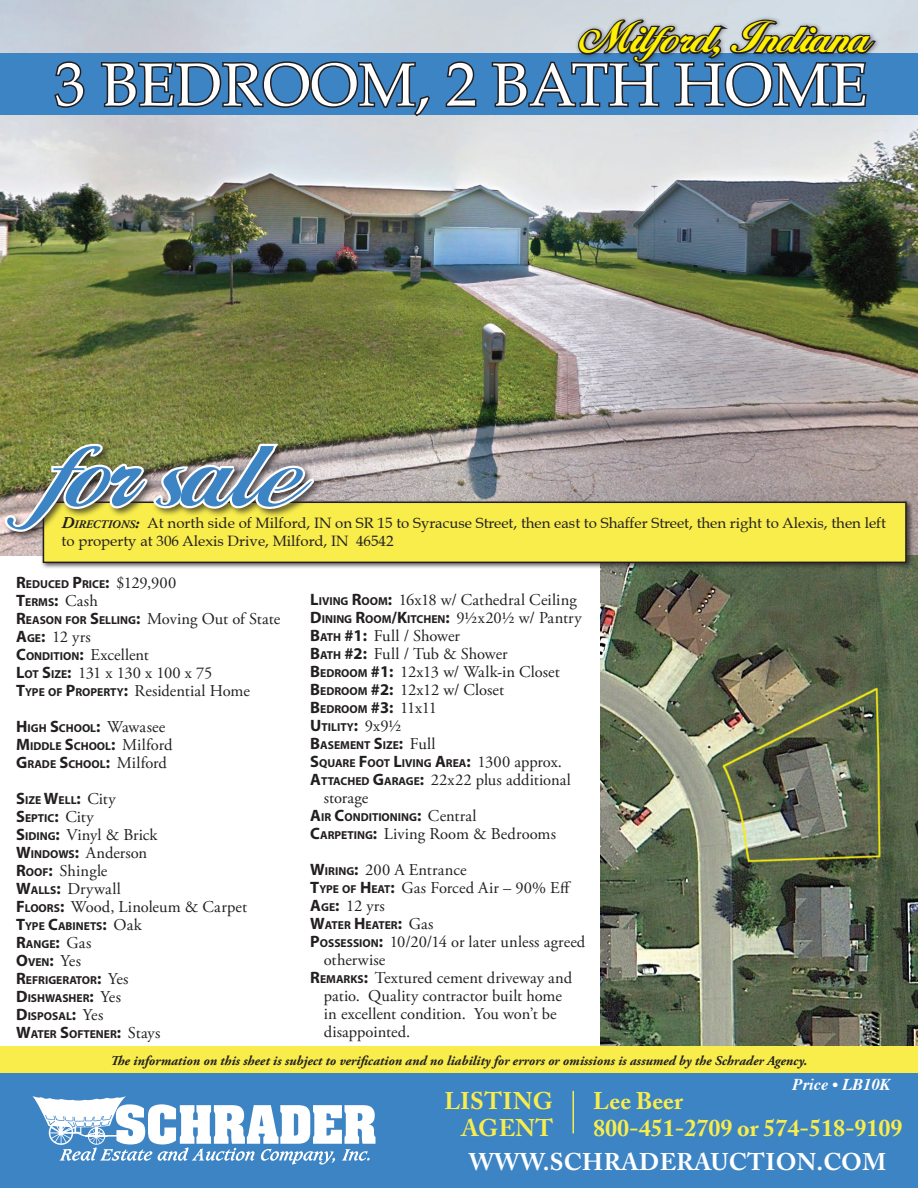
<style>
.page{position:relative;width:918px;height:1188px;background:#fff}
.page>*{position:absolute;margin:0;border:0;box-sizing:border-box;transform-origin:0 0}
.t1{font:108px "Alison";color:#3d84c5}
.t2{font:60.75px "Book Antiqua";color:#fff}
.t3{font:45px "Alison";color:#fff101}
.t4{font:700 24px/27px "Adobe Caslon Pro";color:#f8ed4b;text-align:right}
.t5{font:700 24px "Adobe Caslon Pro";letter-spacing:.015em;color:#fff}
.t6{font:16.5px/18px "Adobe Garamond Pro";letter-spacing:.005em;color:#231f20}
.t7{font:italic 700 16.5px "Times";color:#fff}
.t8{font:15px/18px "Book Antiqua";color:#231f20}
.t9{font:italic 700 13.5px "Adobe Garamond Pro";color:#231f20}
.t10{font:700 11.55px/18px "Myriad Pro";color:#231f20}
.s1{font-family:"Adobe Garamond Pro";font-weight:700;font-style:italic;font-size:16.5px}
.s2{font-family:"Adobe Garamond Pro";font-weight:700;font-style:italic;font-size:11.55px}
.s3{font-size:16.5px}
.s4{font-family:"Adobe Garamond Pro";font-weight:400;font-size:16.5px}
.s5{font-family:"Myriad Pro";font-weight:700}
.s6{font-family:"Myriad Pro";font-weight:700;font-size:11.55px}
</style>
<div class="page">
<img style="left:0;top:0;width:918px;height:555px">
<img style="left:601px;top:555px;width:317px;height:491px">
<div style="left:0;top:53px;width:918px;height:61px;background:#3d84c5"></div>
<svg style="left:54px;top:61px;width:31px;height:47px"></svg>
<svg style="left:99px;top:61px;width:333px;height:57px"></svg>
<svg style="left:445px;top:61px;width:32px;height:47px"></svg>
<div style="left:0;top:1046px;width:918px;height:54px;background:#f8ed4b"></div>
<div style="left:0;top:1073px;width:918px;height:114px;background:#3d84c5"></div>
<svg style="left:32px;top:1096px;width:344px;height:69px"></svg>
<hr style="left:572px;top:1091px;width:2px;height:42px;background:#f8ed4b">
<div style="left:40px;top:499px;width:873px;height:71px;background:#231f20;opacity:.75"></div>
<div style="left:43px;top:502px;width:863px;height:60px;background:#f8ed4b"></div>
<div style="left:43px;top:502px;width:864px;height:61px;border:2px solid #231f20"></div>
<div style="left:574px;top:16px;width:307px;height:53px;background:#231f20;opacity:.5"></div>
<svg style="left:490px;top:17px;width:388px;height:91px"></svg>
<div style="left:2px;top:441px;width:320px;height:100px;background:#231f20;opacity:.75"></div>
<svg style="left:5px;top:440px;width:308px;height:95px"></svg>
<h3 class="t3" style="left:579px;top:19px;width:290px">Milford, Indiana</h3>
<h2 class="t2" style="left:55px;top:47px;width:813px">3 Bedroom, 2 Bath Home</h2>
<h1 class="t1" style="left:43px;top:425px;width:255px">for sale</h1>
<p class="t8" style="left:62px;top:514px;width:826px"><span class="s1">D</span><span class="s2">IRECTIONS</span><span class="s1">:</span> At north side of Milford, IN on SR 15 to Syracuse Street, then east to Shaffer Street, then right to Alexis, then left to property at 306 Alexis Drive, Milford, IN 46542</p>
<p class="t10" style="left:16px;top:575px;width:162px"><span class="s3">R</span>EDUCED <span class="s3">P</span>RICE<span class="s3">:</span> <span class="s4">$129,900<br></span><span class="s3">T</span>ERMS<span class="s3">:</span> <span class="s4">Cash</span></p>
<p class="t6" style="left:16px;top:610px;width:266px"><span class="s5">R</span><span class="s6">EASON FOR</span> <span class="s5">S</span><span class="s6">ELLING</span><span class="s5">:</span> Moving Out of State<br><span class="s5">A</span><span class="s6">GE</span><span class="s5">:</span> 12 yrs<br><span class="s5">C</span><span class="s6">ONDITION</span><span class="s5">:</span> Excellent<br><span class="s5">L</span><span class="s6">OT</span> <span class="s5">S</span><span class="s6">IZE</span><span class="s5">:</span> 131 x 130 x 100 x 75<br><span class="s5">T</span><span class="s6">YPE OF</span> <span class="s5">P</span><span class="s6">ROPERTY</span><span class="s5">:</span> Residential Home</p>
<p class="t10" style="left:16px;top:719px;width:158px"><span class="s3">H</span>IGH <span class="s3">S</span>CHOOL<span class="s3">:</span> <span class="s4">Wawasee<br></span><span class="s3">M</span>IDDLE <span class="s3">S</span>CHOOL<span class="s3">:</span> <span class="s4">Milford<br></span><span class="s3">G</span>RADE <span class="s3">S</span>CHOOL<span class="s3">:</span> <span class="s4">Milford</span></p>
<p class="t10" style="left:16px;top:791px;width:101px"><span class="s3">S</span>IZE <span class="s3">W</span>ELL<span class="s3">:</span> <span class="s4">City<br></span><span class="s3">S</span>EPTIC<span class="s3">:</span> <span class="s4">City</span></p>
<p class="t6" style="left:16px;top:826px;width:232px"><span class="s5">S</span><span class="s6">IDING</span><span class="s5">:</span> Vinyl &amp; Brick<br><span class="s5">W</span><span class="s6">INDOWS</span><span class="s5">:</span> Anderson<br><span class="s5">R</span><span class="s6">OOF</span><span class="s5">:</span> Shingle<br><span class="s5">W</span><span class="s6">ALLS</span><span class="s5">:</span> Drywall<br><span class="s5">F</span> <span class="s6">LOORS</span><span class="s5">:</span> Wood, Linoleum &amp; Carpet</p>
<p class="t10" style="left:16px;top:917px;width:146px"><span class="s3">T</span>YPE <span class="s3">C</span>ABINETS<span class="s3">:</span> <span class="s4">Oak<br></span><span class="s3">R</span>ANGE<span class="s3">:</span> <span class="s4">Gas<br></span><span class="s3">O</span>VEN<span class="s3">:</span> <span class="s4">Yes<br></span><span class="s3">R</span>EFRIGERATOR<span class="s3">:</span> <span class="s4">Yes<br></span><span class="s3">D</span>ISHWASHER<span class="s3">:</span> <span class="s4">Yes<br></span><span class="s3">D</span>ISPOSAL<span class="s3">:</span> <span class="s4">Yes<br></span><span class="s3">W</span>ATER <span class="s3">S</span>OFTENER<span class="s3">:</span> <span class="s4">Stays</span></p>
<p class="t6" style="left:310px;top:592px;width:268px"><span class="s5">L</span><span class="s6">IVING</span> <span class="s5">R</span><span class="s6">OOM</span><span class="s5">:</span> 16x18 w/ Cathedral Ceiling</p>
<p class="t10" style="left:310px;top:610px;width:273px"><span class="s3">D</span>INING <span class="s3">R</span>OOM<span class="s3">/K</span>ITCHEN<span class="s3">:</span> <span class="s4">9½x20½ w/ Pantry</span></p>
<p class="t6" style="left:310px;top:628px;width:251px"><span class="s5">B</span><span class="s6">ATH</span> <span class="s5">#1:</span> Full / Shower<br><span class="s5">B</span><span class="s6">ATH</span> <span class="s5">#2:</span> Full / Tub &amp; Shower<br><span class="s5">B</span><span class="s6">EDROOM</span> <span class="s5">#1:</span> 12x13 w/ Walk-in Closet<br><span class="s5">B</span><span class="s6">EDROOM</span> <span class="s5">#2:</span> 12x12 w/ Closet</p>
<p class="t10" style="left:310px;top:700px;width:253px"><span class="s3">B</span>EDROOM <span class="s3">#3:</span> <span class="s4">11x11<br></span><span class="s3">U</span>TILITY<span class="s3">:</span> <span class="s4">9x9½<br></span><span class="s3">B</span>ASEMENT <span class="s3">S</span>IZE<span class="s3">:</span> <span class="s4">Full<br></span><span class="s3">S</span>QUARE <span class="s3">F</span>OOT <span class="s3">L</span>IVING <span class="s3">A</span>REA<span class="s3">:</span> <span class="s4">1300 approx.</span></p>
<p class="t6" style="left:324px;top:772px;width:249px;text-indent:-13px"><span class="s5">A</span><span class="s6">TTACHED</span> <span class="s5">G</span><span class="s6">ARAGE</span><span class="s5">:</span> 22x22 plus additional storage</p>
<p class="t10" style="left:310px;top:808px;width:168px"><span class="s3">A</span>IR <span class="s3">C</span>ONDITIONING<span class="s3">:</span> <span class="s4">Central</span></p>
<p class="t6" style="left:310px;top:817px;width:247px;line-height:36px"><span class="s5">C</span><span class="s6">ARP ETING</span><span class="s5">:</span> Living Room &amp; Bedrooms<br><span class="s5">W</span><span class="s6">IRING</span><span class="s5">:</span> 200 A Entrance</p>
<p class="t6" style="left:310px;top:880px;width:262px"><span class="s5">T</span><span class="s6">YPE OF</span> <span class="s5">H</span><span class="s6">EAT</span><span class="s5">:</span> Gas Forced Air – 90% Eff<br><span class="s5">A</span><span class="s6">GE</span><span class="s5">:</span> 12 yrs</p>
<p class="t10" style="left:310px;top:916px;width:125px"><span class="s3">W</span>ATER <span class="s3">H</span>EATER<span class="s3">:</span> <span class="s4">Gas</span></p>
<p class="t6" style="left:310px;top:934px;width:277px"><span class="s5">P</span><span class="s6">OSSESSION</span><span class="s5">:</span> 10/20/14 or later unless agreed</p>
<p class="t6" style="left:324px;top:952px;width:63px">otherwise</p>
<p class="t6" style="left:310px;top:970px;width:263px"><span class="s5">R</span><span class="s6">EMARKS</span><span class="s5">:</span> Textured cement driveway and</p>
<p class="t6" style="left:324px;top:988px;width:240px">patio. Quality contractor built home</p>
<p class="t6" style="left:324px;top:1006px;width:234px">in excellent condition. You won’t be</p>
<p class="t6" style="left:324px;top:1024px;width:88px">disappointed.</p>
<p class="t9" style="left:111px;top:1053px;width:698px">The information on this sheet is subject to verification and no liability for errors or omissions is assumed by the Schrader Agency.</p>
<h3 class="t4" style="left:445px;top:1087px;width:110px">LISTING<br>AGENT</h3>
<h3 class="t4" style="left:593px;top:1087px;width:311px;text-align:left">LEE BEER<br>800-451-2709 OR 574-518-9109</h3>
<h3 class="t5" style="left:469px;top:1147px;width:419px">WWW.SCHRADERAUCTION.COM</h3>
<p class="t7" style="left:793px;top:1069px;width:100px">Price • LB10K</p>
</div>
